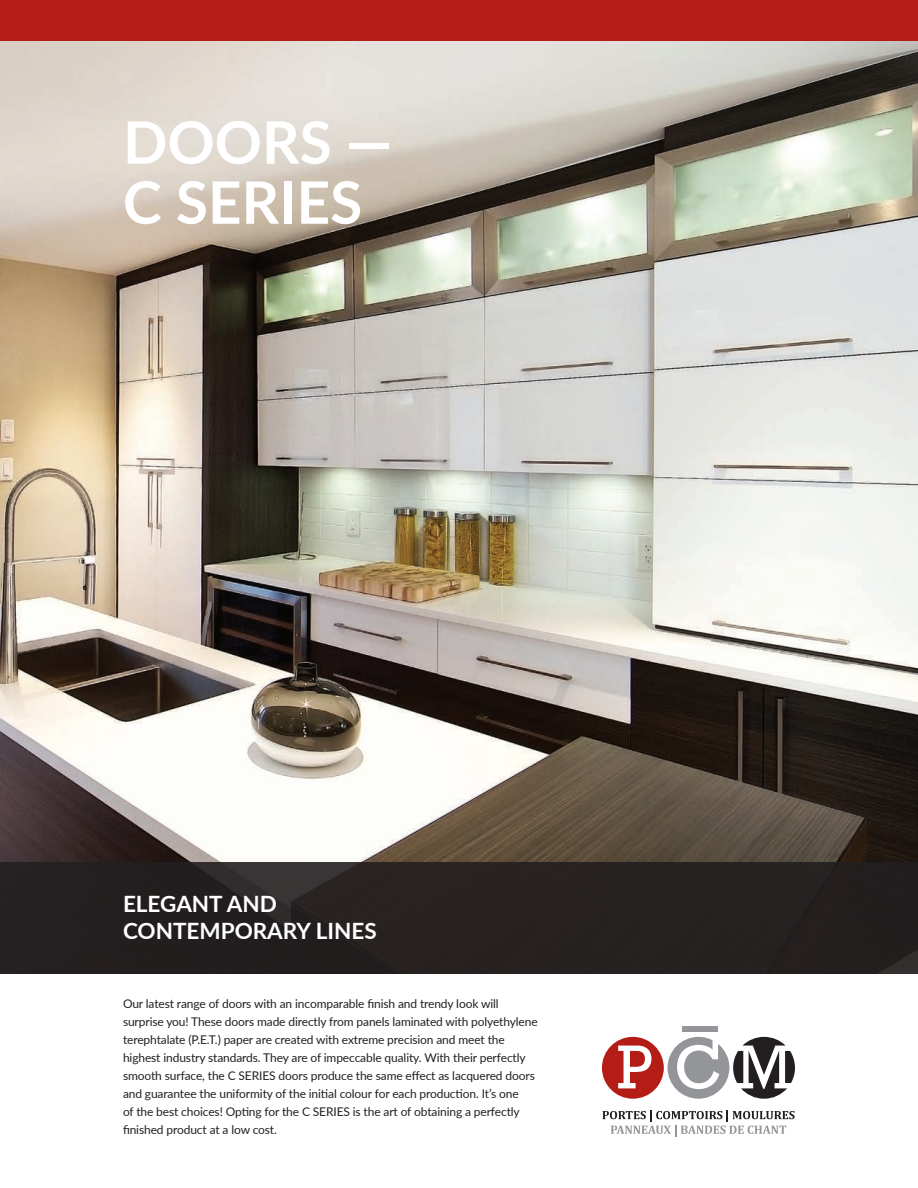
<style>
.page{position:relative;width:918px;height:1188px;background:#fff}
.page>*{position:absolute;margin:0;border:0;box-sizing:border-box;transform-origin:0 0}
.t1{font:700 58.5px/60px "Lato";color:#fff}
.t2{font:700 22.5px/27px "Lato";color:#fff}
.t3{font:12px/18px "Lato";letter-spacing:-.01em;color:#231f20}
</style>
<div class="page">
<img style="left:0;top:40px;width:918px;height:822px">
<div style="left:0;top:0;width:918px;height:40px;background:#b41d15"></div>
<div style="left:682px;top:1027px;width:36px;height:5px;background:#939598"></div>
<svg style="left:602px;top:1037px;width:193px;height:62px"></svg>
<svg style="left:602px;top:1111px;width:193px;height:25px"></svg>
<div style="left:0;top:862px;width:918px;height:111px;background:#231f20"></div>
<h1 class="t1" style="left:123px;top:110px;width:271px">DOORS —<br>C SERIES</h1>
<h2 class="t2" style="left:123px;top:890px;width:255px">ELEGANT AND<br>CONTEMPORARY LINES</h2>
<p class="t3" style="left:123px;top:994px;width:416px">Our latest range of doors with an incomparable finish and trendy look will surprise you! These doors made directly from panels laminated with polyethylene terephtalate (P.E.T.) paper are created with extreme precision and meet the highest industry standards. They are of impeccable quality. With their perfectly smooth surface, the C SERIES doors produce the same effect as lacquered doors and guarantee the uniformity of the initial colour for each production. It’s one<br>of the best choices! Opting for the C SERIES is the art of obtaining a perfectly finished product at a low cost.</p>
</div>
